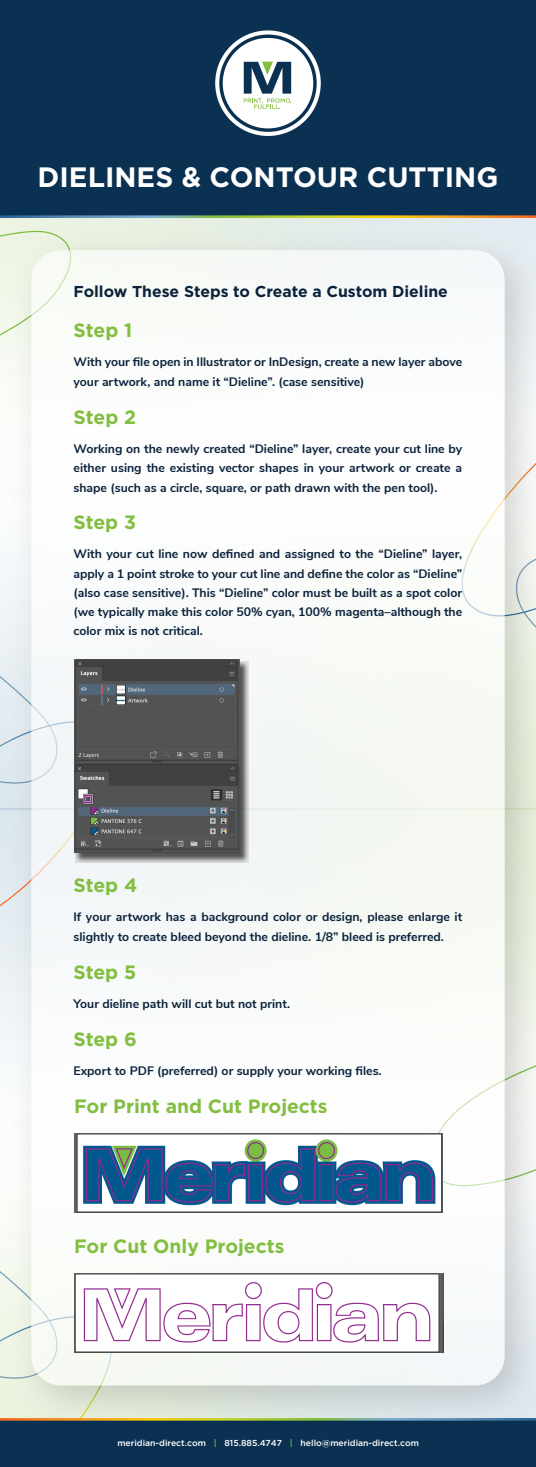
<style>
.page{position:relative;width:536px;height:1467px;background:#fff}
.page>*{position:absolute;margin:0;border:0;box-sizing:border-box;transform-origin:0 0}
.t1{font:700 28px "Gotham";color:#fff}
.t2{font:700 19.25px "Gotham";color:#82be40}
.t3{font:700 15.75px "Gotham";color:#0b223c}
.t4{font:700 12.25px/19.2px "Nunito Sans";color:#0b223c;text-align:justify}
.t5{font:500 8.66px "Gotham";color:#fff}
.s1{color:#7aba41}
</style>
<div class="page">
<div style="left:0;top:0;width:535px;height:215px;background:#0b3152"></div>
<div style="left:0;top:1419px;width:536px;height:47px;background:#0b3152"></div>
<img style="left:0;top:218px;width:536px;height:1203px">
<div style="left:31px;top:250px;width:473px;height:1135px;background:#fff;border-radius:30px"></div>
<svg style="left:75px;top:661px;width:174px;height:201px;background:#8a8a8a"></svg>
<img style="left:74px;top:660px;width:165px;height:193px">
<img style="left:74px;top:1133px;width:368px;height:79px">
<img style="left:74px;top:1273px;width:369px;height:79px">
<svg style="left:215px;top:30px;width:105px;height:106px"></svg>
<h1 class="t1" style="left:38px;top:158px;width:462px">DIELINES &amp; CONTOUR CUTTING</h1>
<p class="t3" style="left:74px;top:281px;width:375px">Follow These Steps to Create a Custom Dieline</p>
<h2 class="t2" style="left:74px;top:317px;width:60px">Step 1</h2>
<p class="t4" style="left:73px;top:352px;width:390px">With your file open in Illustrator or InDesign, create a new layer above your artwork, and name it “Dieline”. (case sensitive)</p>
<h2 class="t2" style="left:74px;top:404px;width:64px">Step 2</h2>
<p class="t4" style="left:73px;top:438px;width:390px">Working on the newly created “Dieline” layer, create your cut line by either using the existing vector shapes in your artwork or create a shape (such as a circle, square, or path drawn with the pen tool).</p>
<h2 class="t2" style="left:73px;top:510px;width:64px">Step 3</h2>
<p class="t4" style="left:73px;top:544px;width:390px">With your cut line now defined and assigned to the “Dieline” layer, apply a 1 point stroke to your cut line and define the color as “Dieline” (also case sensitive). This “Dieline” color must be built as a spot color (we typically make this color 50% cyan, 100% magenta–although the color mix is not critical.</p>
<h2 class="t2" style="left:73px;top:872px;width:65px">Step 4</h2>
<p class="t4" style="left:73px;top:906px;width:390px">If your artwork has a background color or design, please enlarge it slightly to create bleed beyond the dieline. 1/8” bleed is preferred.</p>
<h2 class="t2" style="left:73px;top:959px;width:64px">Step 5</h2>
<p class="t4" style="left:73px;top:993px;width:218px">Your dieline path will cut but not print.</p>
<h2 class="t2" style="left:73px;top:1026px;width:65px">Step 6</h2>
<p class="t4" style="left:73px;top:1060px;width:309px">Export to PDF (preferred) or supply your working files.</p>
<h2 class="t2" style="left:74px;top:1093px;width:255px">For Print and Cut Projects</h2>
<h2 class="t2" style="left:74px;top:1233px;width:212px">For Cut Only Projects</h2>
<p class="t5" style="left:117px;top:1438px;width:303px">meridian-direct.com <span class="s1">|</span> 815.885.4747 <span class="s1">|</span> hello@meridian-direct.com</p>
</div>
